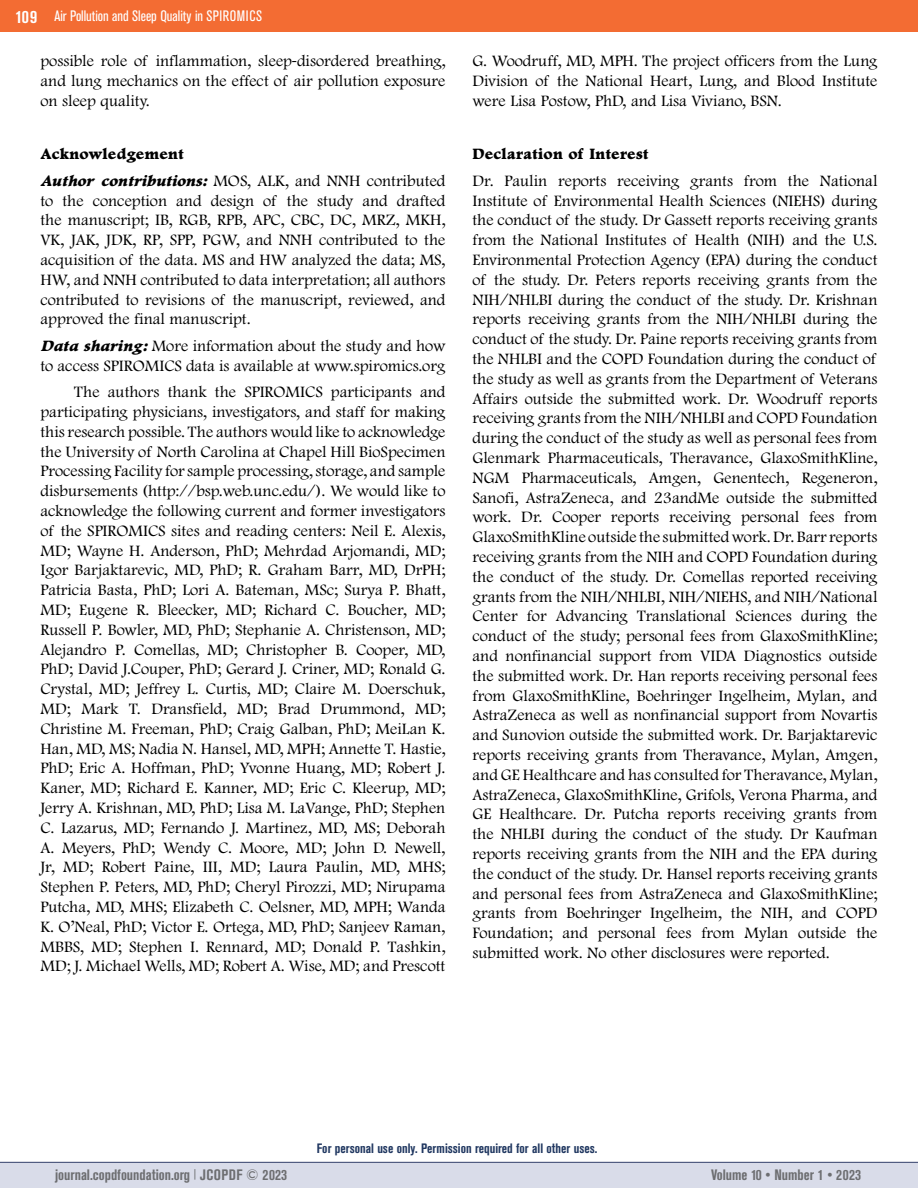
<style>
.page{position:relative;width:918px;height:1188px;background:#fff}
.page>*{position:absolute;margin:0;border:0;box-sizing:border-box;transform-origin:0 0}
.t1{font:300 16.5px/19.8px "Footlight MT Pro";color:#000;text-align:justify}
.t2{font:800 16.5px "Footlight MT Pro";color:#000}
.t3{font:700 condensed 15px "Akzidenz Grotesk BE";color:#6d6e71}
.t4{font:condensed 15px "Akzidenz Grotesk BE";color:#fff}
.t5{font:700 condensed 13.5px "Akzidenz Grotesk BE";color:#213861}
.s1{font-weight:700;font-size:18px}
.s2{font-family:"Myriad Pro";font-weight:400}
.s3{font-weight:800}
.s4{font-weight:800;font-style:italic}
</style>
<div class="page">
<div style="left:0;top:1162px;width:918px;height:26px;background:#d9dce9"></div>
<div style="left:0;top:0;width:918px;height:32px;background:#f36c33"></div>
<hr style="left:0;top:1162px;width:918px;height:1px;background:#34416b">
<p class="t4" style="left:15px;top:8px;width:248px"><span class="s1">109</span> Air Pollution and Sleep Quality in SPIROMICS</p>
<p class="t1" style="left:40px;top:52px;width:407px">possible role of inflammation, sleep<span class="s2">-</span>disordered breathing, and lung mechanics on the effect of air pollution exposure on sleep quality.</p>
<p class="t1" style="left:40px;top:141px;width:406px;line-height:26.5px"><span class="s3">Acknowledgement<br></span><span class="s4">Author contributions:</span> MOS, ALK, and NNH contributed</p>
<p class="t1" style="left:40px;top:191px;width:407px">to the conception and design of the study and drafted the manuscript; IB, RGB, RPB, APC, CBC, DC, MRZ, MKH, VK, JAK, JDK, RP, SPP, PGW, and NNH contributed to the acquisition of the data. MS and HW analyzed the data; MS, HW, and NNH contributed to data interpretation; all authors contributed to revisions of the manuscript, reviewed, and approved the final manuscript.</p>
<p class="t1" style="left:40px;top:336px;width:407px"><span class="s4">Data sharing:</span> More information about the study and how to access SPIROMICS data is available at www.spiromics.org</p>
<p class="t1" style="left:40px;top:382px;width:407px;text-indent:34px">The authors thank the SPIROMICS participants and participating physicians, investigators, and staff for making this research possible. The authors would like to acknowledge the University of North Carolina at Chapel Hill BioSpecimen Processing Facility for sample processing, storage, and sample disbursements (http://bsp.web.unc.edu/). We would like to acknowledge the following current and former investigators of the SPIROMICS sites and reading centers: Neil E. Alexis, MD; Wayne H. Anderson, PhD; Mehrdad Arjomandi, MD; Igor Barjaktarevic, MD, PhD; R. Graham Barr, MD, DrPH; Patricia Basta, PhD; Lori A. Bateman, MSc; Surya P. Bhatt, MD; Eugene R. Bleecker, MD; Richard C. Boucher, MD; Russell P. Bowler, MD, PhD; Stephanie A. Christenson, MD; Alejandro P. Comellas, MD; Christopher B. Cooper, MD, PhD; David J.Couper, PhD; Gerard J. Criner, MD; Ronald G.<br>Crystal, MD; Jeffrey L. Curtis, MD; Claire M. Doerschuk, MD; Mark T. Dransfield, MD; Brad Drummond, MD; Christine M. Freeman, PhD; Craig Galban, PhD; MeiLan K.<br>Han, MD, MS; Nadia N. Hansel, MD, MPH; Annette T. Hastie, PhD; Eric A. Hoffman, PhD; Yvonne Huang, MD; Robert J.<br>Kaner, MD; Richard E. Kanner, MD; Eric C. Kleerup, MD; Jerry A. Krishnan, MD, PhD; Lisa M. LaVange, PhD; Stephen C. Lazarus, MD; Fernando J. Martinez, MD, MS; Deborah A. Meyers, PhD; Wendy C. Moore, MD; John D. Newell, Jr, MD; Robert Paine, III, MD; Laura Paulin, MD, MHS; Stephen P. Peters, MD, PhD; Cheryl Pirozzi, MD; Nirupama Putcha, MD, MHS; Elizabeth C. Oelsner, MD, MPH; Wanda K. O’Neal, PhD; Victor E. Ortega, MD, PhD; Sanjeev Raman, MBBS, MD; Stephen I. Rennard, MD; Donald P. Tashkin, MD; J. Michael Wells, MD; Robert A. Wise, MD; and Prescott</p>
<p class="t1" style="left:473px;top:52px;width:407px">G. Woodruff, MD, MPH. The project officers from the Lung Division of the National Heart, Lung, and Blood Institute were Lisa Postow, PhD, and Lisa Viviano, BSN.</p>
<p class="t2" style="left:473px;top:145px;width:178px">Declaration of Interest</p>
<p class="t1" style="left:473px;top:171px;width:407px">Dr. Paulin reports receiving grants from the National Institute of Environmental Health Sciences (NIEHS) during the conduct of the study. Dr Gassett reports receiving grants from the National Institutes of Health (NIH) and the U.S.<br>Environmental Protection Agency (EPA) during the conduct of the study. Dr. Peters reports receiving grants from the NIH/NHLBI during the conduct of the study. Dr. Krishnan reports receiving grants from the NIH/NHLBI during the conduct of the study. Dr. Paine reports receiving grants from the NHLBI and the COPD Foundation during the conduct of the study as well as grants from the Department of Veterans Affairs outside the submitted work. Dr. Woodruff reports receiving grants from the NIH/NHLBI and COPD Foundation during the conduct of the study as well as personal fees from Glenmark Pharmaceuticals, Theravance, GlaxoSmithKline, NGM Pharmaceuticals, Amgen, Genentech, Regeneron, Sanofi, AstraZeneca, and 23andMe outside the submitted work. Dr. Cooper reports receiving personal fees from GlaxoSmithKline outside the submitted work. Dr. Barr reports receiving grants from the NIH and COPD Foundation during the conduct of the study. Dr. Comellas reported receiving grants from the NIH/NHLBI, NIH/NIEHS, and NIH/National Center for Advancing Translational Sciences during the conduct of the study; personal fees from GlaxoSmithKline; and nonfinancial support from VIDA Diagnostics outside the submitted work. Dr. Han reports receiving personal fees from GlaxoSmithKline, Boehringer Ingelheim, Mylan, and AstraZeneca as well as nonfinancial support from Novartis and Sunovion outside the submitted work. Dr. Barjaktarevic reports receiving grants from Theravance, Mylan, Amgen, and GE Healthcare and has consulted for Theravance, Mylan, AstraZeneca, GlaxoSmithKline, Grifols, Verona Pharma, and GE Healthcare. Dr. Putcha reports receiving grants from the NHLBI during the conduct of the study. Dr Kaufman reports receiving grants from the NIH and the EPA during the conduct of the study. Dr. Hansel reports receiving grants and personal fees from AstraZeneca and GlaxoSmithKline; grants from Boehringer Ingelheim, the NIH, and COPD Foundation; and personal fees from Mylan outside the submitted work. No other disclosures were reported.</p>
<p class="t5" style="left:317px;top:1141px;width:282px">For personal use only. Permission required for all other uses.</p>
<p class="t3" style="left:55px;top:1166px;width:234px">journal.copdfoundation.org <sup>|</sup> JCOPDF © 2023</p>
<p class="t3" style="left:711px;top:1166px;width:151px">Volume 10 • Number 1 • 2023</p>
</div>
